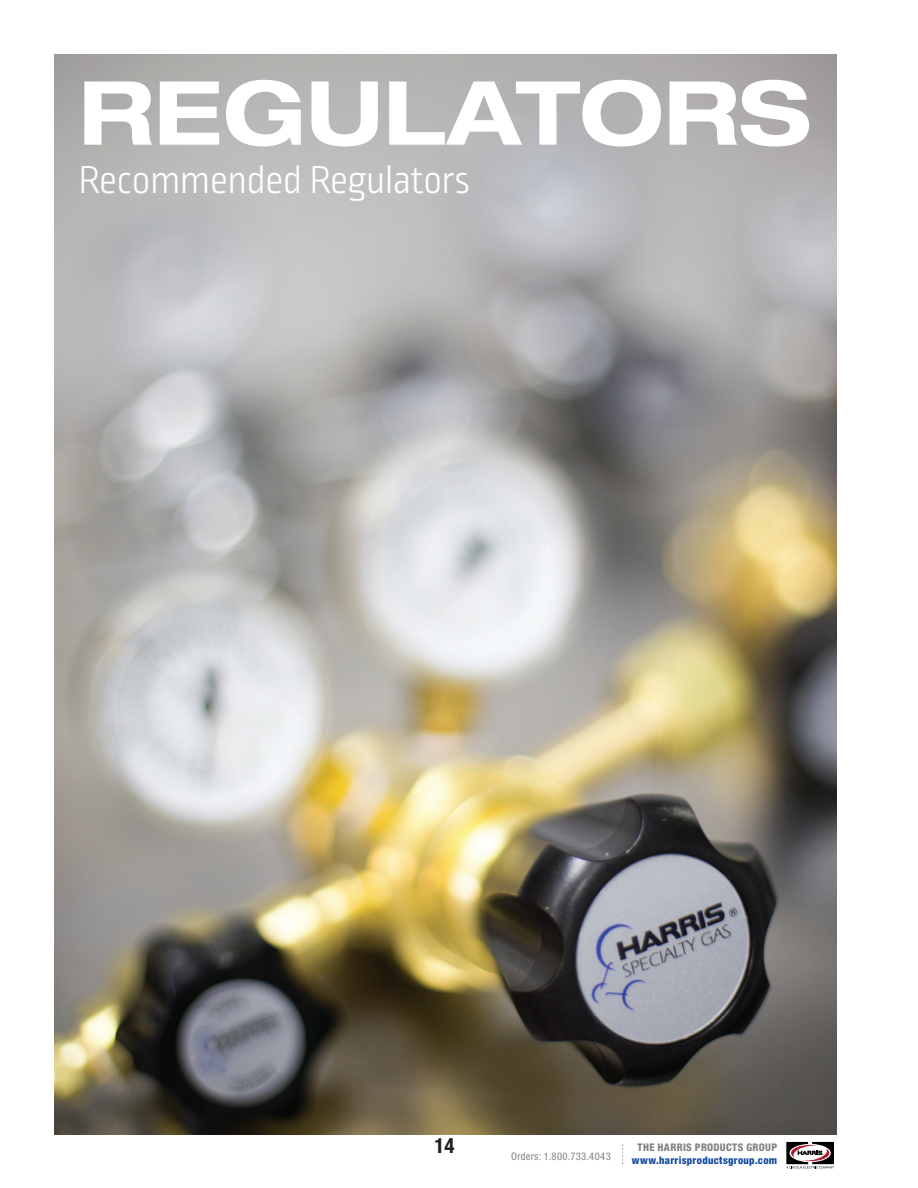
<style>
.page{position:relative;width:918px;height:1188px;background:#fff}
.page>*{position:absolute;margin:0;border:0;box-sizing:border-box;transform-origin:0 0}
.t1{font:700 expanded 88.5px "Helvetica Neue LT Std";color:#fff}
.t2{font:300 40.5px "Ropa Sans Pro";letter-spacing:-.02em;color:#fff}
.t3{font:700 condensed 21px "Helvetica Neue LT Std";color:#231f20}
.t4{font:800 condensed 10.5px "Helvetica Neue LT Std";letter-spacing:.025em;color:#0f499d}
.t5{font:800 condensed 10.5px "Helvetica Neue LT Std";letter-spacing:.03em;color:#808285}
.t6{font:condensed 10.5px "Helvetica Neue LT Std";letter-spacing:.04em;color:#808285}
</style>
<div class="page">
<img style="left:54px;top:54px;width:783px;height:1081px">
<svg style="left:622px;top:1144px;width:1px;height:20px"></svg>
<svg style="left:786px;top:1142px;width:48px;height:26px"></svg>
<h1 class="t1" style="left:78px;top:58px;width:734px">REGULATORS</h1>
<h2 class="t2" style="left:78px;top:158px;width:393px">Recommended Regulators</h2>
<h3 class="t3" style="left:435px;top:1132px;width:22px">14</h3>
<p class="t6" style="left:511px;top:1150px;width:101px">Orders: 1.800.733.4043</p>
<p class="t5" style="left:638px;top:1141px;width:141px">THE HARRIS PRODUCTS GROUP</p>
<p class="t4" style="left:632px;top:1154px;width:147px">www.harrisproductsgroup.com</p>
</div>
